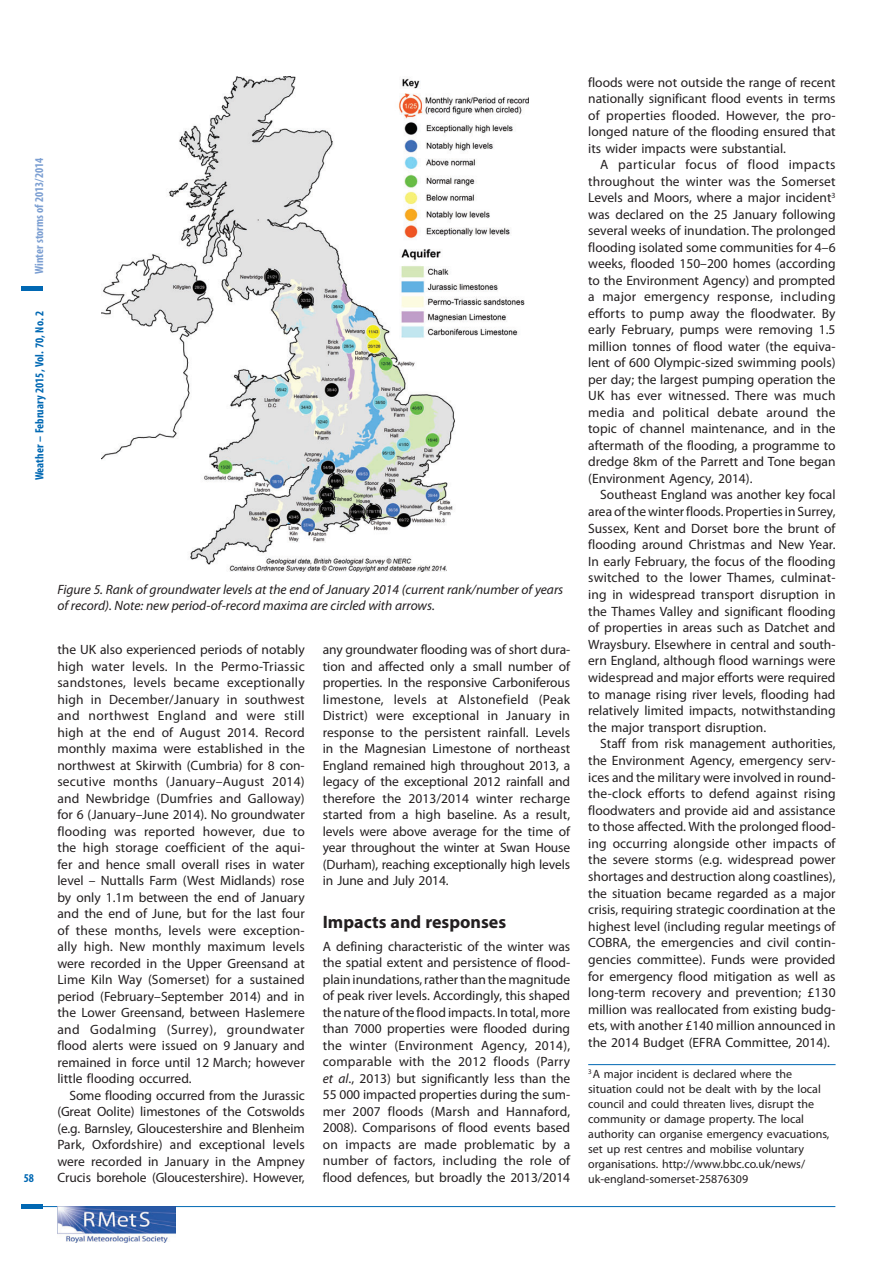
<style>
.page{position:relative;width:893px;height:1263px;background:#fff}
.page>*{position:absolute;margin:0;border:0;box-sizing:border-box;transform-origin:0 0}
.t1{font:700 18px "Myriad Pro";color:#231f20}
.t2{font:13.5px/16.5px "Myriad Pro";color:#231f20;text-align:justify}
.t3{font:italic 13.5px/15.8px "Myriad Pro";color:#231f20}
.t4{font:12px/15px "Myriad Pro";color:#231f20}
.t5{font:700 condensed 12px "Myriad Pro";color:#0168b3}
.t6{font:700 condensed 12px "Myriad Pro";color:#7c9fd2}
.s1{font-style:italic}
</style>
<div class="page">
<hr style="left:39px;top:1206px;width:796px;height:1px;background:#0168b3">
<div style="left:22px;top:1204px;width:21px;height:5px;background:#0168b3"></div>
<img style="left:57px;top:1207px;width:118px;height:35px">
<div style="left:22px;top:286px;width:21px;height:5px;background:#0168b3"></div>
<img style="left:101px;top:77px;width:428px;height:495px">
<hr style="left:588px;top:1064px;width:248px;height:1px;background:#0168b3">
<p class="t6" style="left:35px;top:274px;width:117px;rotate:-90deg">Winter storms of 2013/2014</p>
<p class="t5" style="left:35px;top:480px;width:171px;rotate:-90deg">Weather – February 2015, Vol. 70, No. 2</p>
<p class="t5" style="left:24px;top:1174px;width:12px">58</p>
<p class="t3" style="left:57px;top:583px;width:507px">Figure 5. Rank of groundwater levels at the end of January 2014 (current rank/number of years of record). Note: new period-of-record maxima are circled with arrows.</p>
<p class="t2" style="left:57px;top:642px;width:249px">the UK also experienced periods of notably high water levels. In the Permo-Triassic sandstones, levels became exceptionally high in December/January in southwest and northwest England and were still high at the end of August 2014. Record monthly maxima were established in the northwest at Skirwith (Cumbria) for 8 con&shy;secutive months (January–August 2014) and Newbridge (Dumfries and Galloway) for 6 (January–June 2014). No ground water flooding was reported however, due to the high storage coefficient of the aqui&shy;fer and hence small overall rises in water level – Nuttalls Farm (West Midlands) rose by only 1.1m between the end of January and the end of June, but for the last four of these months, levels were exception&shy;ally high. New monthly maximum levels were recorded in the Upper Greensand at Lime Kiln Way (Somerset) for a sustained period (February–September 2014) and in the Lower Greensand, between Haslemere and Godalming (Surrey), groundwater flood alerts were issued on 9 January and remained in force until 12 March; however little flooding occurred.</p>
<p class="t2" style="left:57px;top:1088px;width:249px;text-indent:12px">Some flooding occurred from the Jurassic (Great Oolite) limestones of the Cotswolds (e.g. Barnsley, Gloucestershire and Blenheim Park, Oxfordshire) and exceptional levels were recorded in January in the Ampney Crucis borehole (Gloucestershire). However,</p>
<p class="t2" style="left:323px;top:642px;width:249px">any groundwater flooding was of short dura&shy;tion and affected only a small number of properties. In the responsive Carboniferous limestone, levels at Alstonefield (Peak District) were exceptional in January in response to the persistent rainfall. Levels in the Magnesian Limestone of northeast England remained high throughout 2013, a legacy of the exceptional 2012 rainfall and therefore the 2013/2014 winter recharge started from a high baseline. As a result, levels were above average for the time of year throughout the winter at Swan House (Durham), reaching exceptionally high levels in June and July 2014.</p>
<h1 class="t1" style="left:323px;top:915px;width:185px">Impacts and responses</h1>
<p class="t2" style="left:323px;top:939px;width:249px">A defining characteristic of the winter was the spatial extent and persistence of flood&shy;plain inundations, rather than the magnitude of peak river levels. Accordingly, this shaped the nature of the flood impacts. In total, more than 7000 properties were flooded during the winter (Environment Agency, 2014), comparable with the 2012 floods (Parry <span class="s1">et al</span>., 2013) but significantly less than the 55 000 impacted properties during the sum&shy;mer 2007 floods (Marsh and Hannaford, 2008). Comparisons of flood events based on impacts are made problematic by a number of factors, including the role of flood defences, but broadly the 2013/2014</p>
<p class="t2" style="left:588px;top:75px;width:249px">floods were not outside the range of recent nationally significant flood events in terms of properties flooded. However, the pro&shy;longed nature of the flooding ensured that its wider impacts were substantial.</p>
<p class="t2" style="left:588px;top:157px;width:249px;text-indent:12px">A particular focus of flood impacts throughout the winter was the Somerset Levels and Moors, where a major incident<sup>3 </sup>was declared on the 25 January following several weeks of inundation. The prolonged flooding isolated some communities for 4–6 weeks, flooded 150–200 homes (according to the Environment Agency) and prompted a major emergency response, including efforts to pump away the floodwater. By early February, pumps were removing 1.5 million tonnes of flood water (the equiva&shy;lent of 600 Olympic-sized swimming pools) per day; the largest pumping operation the UK has ever witnessed. There was much media and political debate around the topic of channel maintenance, and in the aftermath of the flooding, a programme to dredge 8km of the Parrett and Tone began (Environment Agency, 2014).</p>
<p class="t2" style="left:588px;top:487px;width:249px;text-indent:12px">Southeast England was another key focal area of the winter floods. Properties in Surrey, Sussex, Kent and Dorset bore the brunt of flooding around Christmas and New Year.<br>In early February, the focus of the flooding switched to the lower Thames, culminat&shy;ing in widespread transport disruption in the Thames Valley and significant flooding of properties in areas such as Datchet and Wraysbury. Elsewhere in central and south&shy;ern England, although flood warnings were widespread and major efforts were required to manage rising river levels, flooding had relatively limited impacts, notwithstanding the major transport disruption.</p>
<p class="t2" style="left:588px;top:736px;width:249px;text-indent:12px">Staff from risk management authorities, the Environment Agency, emergency serv&shy;ices and the military were involved in round&shy;the-clock efforts to defend against rising floodwaters and provide aid and assistance to those affected. With the prolonged flood&shy;ing occurring alongside other impacts of the severe storms (e.g. widespread power shortages and destruction along coastlines), the situation became regarded as a major crisis, requiring strategic coordination at the highest level (including regular meetings of COBRA, the emergencies and civil contin&shy;gencies committee). Funds were provided for emergency flood mitigation as well as long-term recovery and prevention; £130 million was reallocated from existing budg&shy;ets, with another £140 million announced in the 2014 Budget (EFRA Committee, 2014).</p>
<p class="t4" style="left:588px;top:1067px;width:243px"><sup>3</sup> A major incident is declared where the situation could not be dealt with by the local council and could threaten lives, disrupt the community or damage property. The local authority can organise emergency evacuations, set up rest centres and mobilise voluntary organisations. http://www.bbc.co.uk/news/ uk-england-somerset-25876309</p>
</div>
